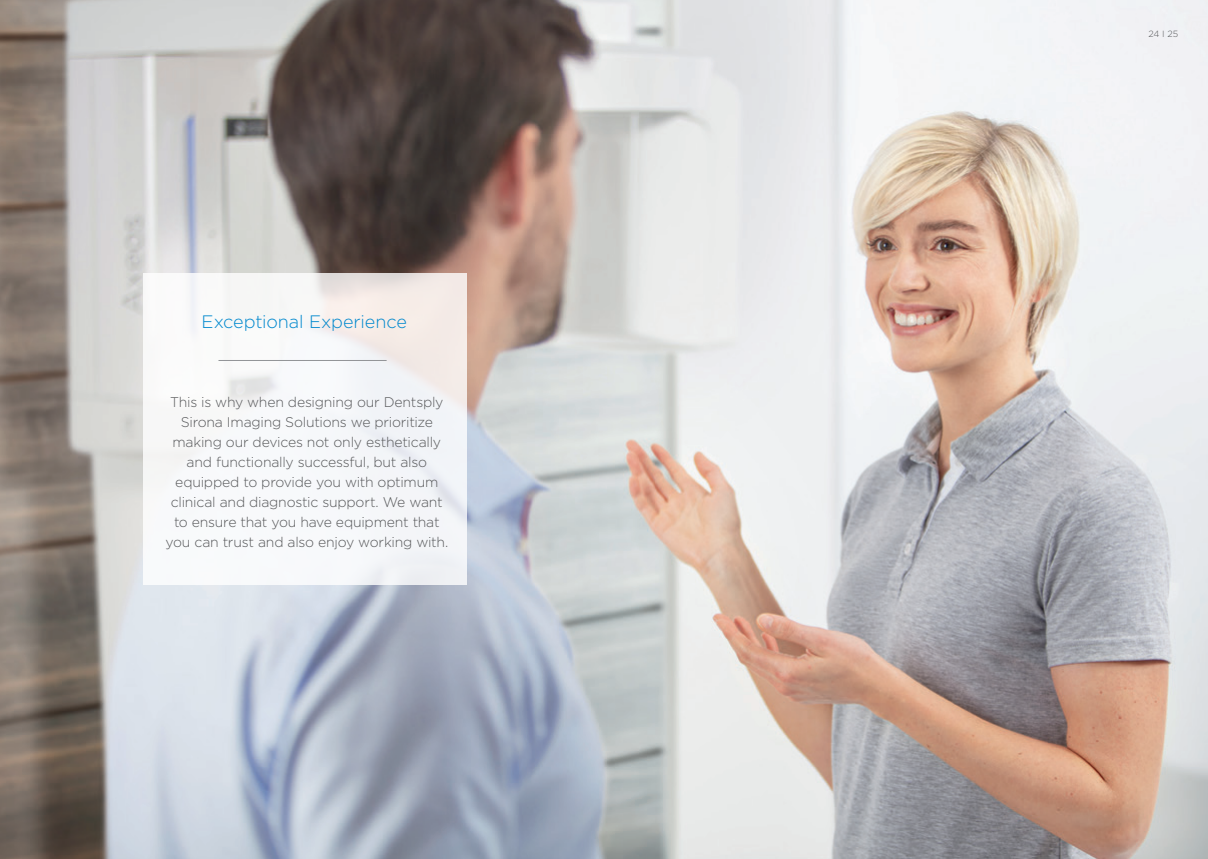
<style>
.page{position:relative;width:1208px;height:859px;background:#fff}
.page>*{position:absolute;margin:0;border:0;box-sizing:border-box;transform-origin:0 0}
.t1{font:300 18px "Gotham";letter-spacing:-.005em;color:#0088ce}
.t2{font:300 14px/20px "Gotham";letter-spacing:-.015em;color:#57585a;text-align:center}
._02_Pagina_9pt_11pt{font:300 9px "Gotham";color:#57585a}
</style>
<div class="page">
<img style="left:0;top:0;width:1208px;height:859px">
<svg style="left:143px;top:273px;width:323px;height:312px"></svg>
<hr style="left:218px;top:360px;width:168px;height:1px;background:#939598">
<p class="t1" style="left:201px;top:310px;width:207px">Exceptional Experience</p>
<p class="t2" style="left:165px;top:392px;width:284px">This is why when designing our Dentsply Sirona Imaging Solutions we prioritize making our devices not only esthetically and functionally successful, but also equipped to provide you with optimum clinical and diagnostic support. We want to ensure that you have equipment that you can trust and also enjoy working with.</p>
<p class="_02_Pagina_9pt_11pt" style="left:1148px;top:28px;width:31px">24 I 25</p>
</div>
